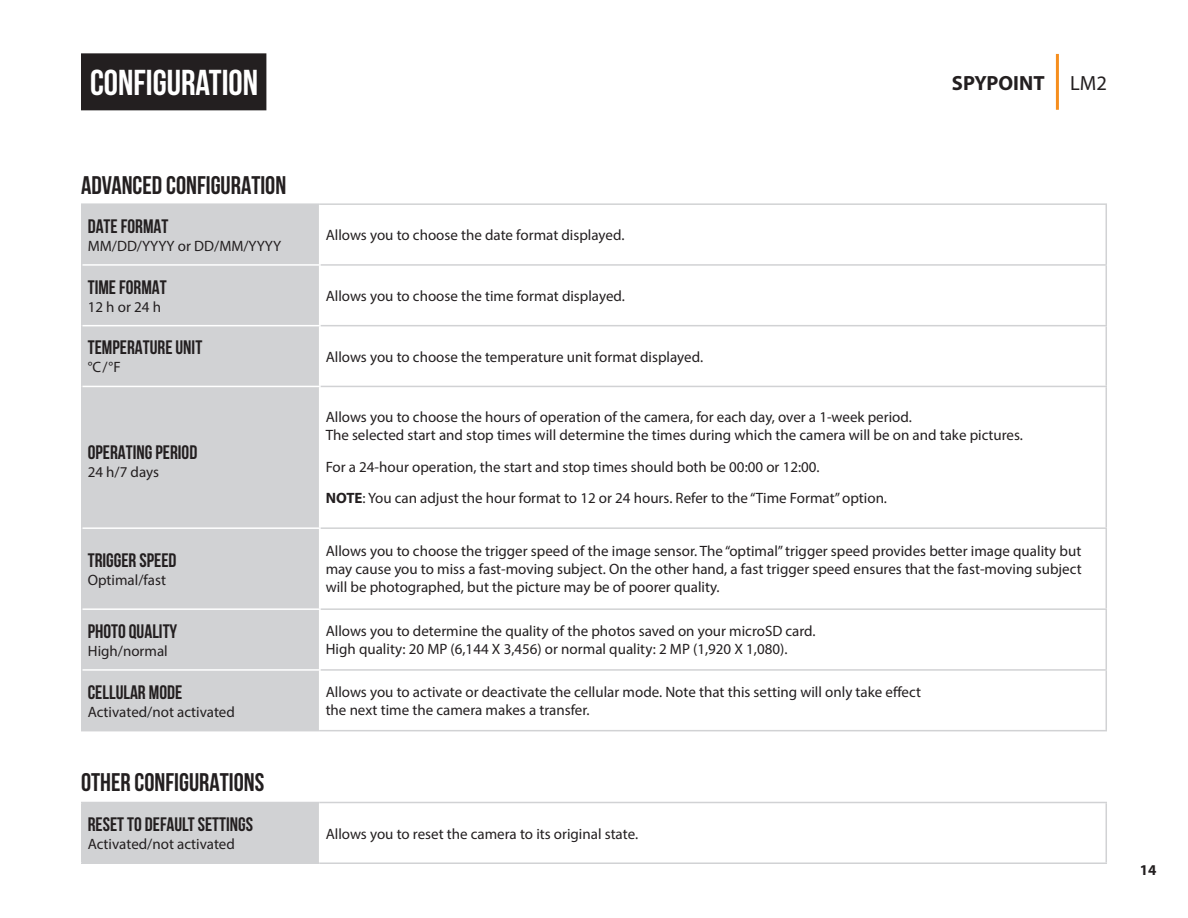
<style>
.page{position:relative;width:1188px;height:918px;background:#fff}
.page>*{position:absolute;margin:0;border:0;box-sizing:border-box;transform-origin:0 0}
.TABLE_DES_MATIÈRES{font:700 36px "Bebas Neue";color:#fff}
.TITRE{font:700 25.5px "Bebas Neue";color:#231f20}
.t1{font:700 20.55px "Myriad Pro";color:#231f20}
.SOUS-TITRE_TABLEAU{font:700 19.5px "Bebas Neue";color:#231f20}
.TEXTE_COURANT{font:15px/18px "Myriad Pro";color:#231f20}
.t2{font:700 15px "Myriad Pro";color:#231f20}
.s1{font-weight:400}
.s2{font-weight:700}
</style>
<div class="page">
<hr style="left:1056px;top:54px;width:3px;height:56px;background:#f68e1e">
<div style="left:82px;top:802px;width:238px;height:61px;background:#d1d2d4"></div>
<hr style="left:319px;top:803px;width:1px;height:59px;background:#fff">
<hr style="left:320px;top:802px;width:787px;height:1px;background:#d1d2d4">
<hr style="left:1106px;top:803px;width:1px;height:59px;background:#d1d2d4">
<hr style="left:320px;top:862px;width:787px;height:2px;background:#d1d2d4">
<hr style="left:81px;top:802px;width:239px;height:1px;background:#d1d2d4">
<hr style="left:81px;top:803px;width:1px;height:59px;background:#d1d2d4">
<hr style="left:81px;top:862px;width:239px;height:2px;background:#d1d2d4">
<div style="left:82px;top:205px;width:237px;height:525px;background:#d1d2d4"></div>
<svg style="left:321px;top:205px;width:785px;height:525px"></svg>
<hr style="left:81px;top:203px;width:239px;height:2px;background:#d1d2d4">
<hr style="left:81px;top:205px;width:1px;height:60px;background:#d1d2d4">
<hr style="left:320px;top:203px;width:787px;height:2px;background:#d1d2d4">
<hr style="left:1106px;top:205px;width:1px;height:59px;background:#d1d2d4">
<hr style="left:81px;top:265px;width:1px;height:61px;background:#d1d2d4">
<hr style="left:320px;top:264px;width:787px;height:2px;background:#d1d2d4">
<hr style="left:1106px;top:266px;width:1px;height:59px;background:#d1d2d4">
<hr style="left:81px;top:326px;width:1px;height:60px;background:#d1d2d4">
<hr style="left:320px;top:325px;width:787px;height:1px;background:#d1d2d4">
<hr style="left:1106px;top:326px;width:1px;height:60px;background:#d1d2d4">
<hr style="left:81px;top:386px;width:1px;height:142px;background:#d1d2d4">
<hr style="left:320px;top:386px;width:787px;height:1px;background:#d1d2d4">
<hr style="left:1106px;top:387px;width:1px;height:140px;background:#d1d2d4">
<hr style="left:81px;top:528px;width:1px;height:81px;background:#d1d2d4">
<hr style="left:320px;top:527px;width:787px;height:2px;background:#d1d2d4">
<hr style="left:1106px;top:529px;width:1px;height:79px;background:#d1d2d4">
<hr style="left:81px;top:609px;width:1px;height:61px;background:#d1d2d4">
<hr style="left:320px;top:608px;width:787px;height:2px;background:#d1d2d4">
<hr style="left:1106px;top:610px;width:1px;height:59px;background:#d1d2d4">
<hr style="left:81px;top:670px;width:1px;height:60px;background:#d1d2d4">
<hr style="left:320px;top:669px;width:787px;height:2px;background:#d1d2d4">
<hr style="left:1106px;top:671px;width:1px;height:59px;background:#d1d2d4">
<hr style="left:81px;top:730px;width:239px;height:1px;background:#d1d2d4">
<hr style="left:320px;top:730px;width:787px;height:1px;background:#d1d2d4">
<hr style="left:82px;top:264px;width:238px;height:2px;background:#fff">
<hr style="left:82px;top:325px;width:238px;height:1px;background:#fff">
<hr style="left:82px;top:386px;width:238px;height:1px;background:#fff">
<hr style="left:82px;top:527px;width:238px;height:2px;background:#fff">
<hr style="left:82px;top:608px;width:238px;height:2px;background:#fff">
<hr style="left:82px;top:669px;width:238px;height:2px;background:#fff">
<div style="left:81px;top:53px;width:185px;height:57px;background:#231f20"></div>
<p class="TABLE_DES_MATIÈRES" style="left:90px;top:63px;width:170px">CONFIGURATION</p>
<p class="TITRE" style="left:81px;top:171px;width:207px">ADVANCED CONFIGURATION</p>
<p class="SOUS-TITRE_TABLEAU" style="left:88px;top:215px;width:82px">DATE FORMAT</p>
<p class="TEXTE_COURANT" style="left:88px;top:237px;width:195px">MM/DD/YYYY or DD/MM/YYYY</p>
<p class="SOUS-TITRE_TABLEAU" style="left:88px;top:276px;width:81px">TIME FORMAT</p>
<p class="TEXTE_COURANT" style="left:88px;top:297px;width:75px">12 h or 24 h</p>
<p class="SOUS-TITRE_TABLEAU" style="left:88px;top:337px;width:116px">TEMPERATURE UNIT</p>
<p class="TEXTE_COURANT" style="left:88px;top:358px;width:34px">°C/°F</p>
<p class="SOUS-TITRE_TABLEAU" style="left:88px;top:442px;width:111px">OPERATING PERIOD</p>
<p class="TEXTE_COURANT" style="left:88px;top:463px;width:73px">24 h/7 days</p>
<p class="SOUS-TITRE_TABLEAU" style="left:88px;top:550px;width:90px">TRIGGER SPEED</p>
<p class="TEXTE_COURANT" style="left:88px;top:571px;width:80px">Optimal/fast</p>
<p class="SOUS-TITRE_TABLEAU" style="left:88px;top:620px;width:91px">PHOTO QUALITY</p>
<p class="TEXTE_COURANT" style="left:88px;top:642px;width:82px">High/normal</p>
<p class="SOUS-TITRE_TABLEAU" style="left:88px;top:681px;width:96px">CELLULAR MODE</p>
<p class="TEXTE_COURANT" style="left:88px;top:702px;width:149px">Activated/not activated</p>
<p class="TITRE" style="left:81px;top:768px;width:185px">OTHER CONFIGURATIONS</p>
<p class="SOUS-TITRE_TABLEAU" style="left:88px;top:814px;width:167px">RESET TO DEFAULT SETTINGS</p>
<p class="TEXTE_COURANT" style="left:88px;top:835px;width:149px">Activated/not activated</p>
<h3 class="t1" style="left:952px;top:69px;width:157px">SPYPOINT <span class="s1">LM2</span></h3>
<p class="TEXTE_COURANT" style="left:326px;top:226px;width:300px">Allows you to choose the date format displayed.</p>
<p class="TEXTE_COURANT" style="left:326px;top:287px;width:301px">Allows you to choose the time format displayed.</p>
<p class="TEXTE_COURANT" style="left:326px;top:347px;width:379px">Allows you to choose the temperature unit format displayed.</p>
<p class="TEXTE_COURANT" style="left:326px;top:408px;width:699px">Allows you to choose the hours of operation of the camera, for each day, over a 1-week period.<br>The selected start and stop times will determine the times during which the camera will be on and take pictures.</p>
<p class="TEXTE_COURANT" style="left:326px;top:458px;width:495px">For a 24-hour operation, the start and stop times should both be 00:00 or 12:00.</p>
<p class="TEXTE_COURANT" style="left:326px;top:489px;width:563px"><span class="s2">NOTE</span>: You can adjust the hour format to 12 or 24 hours. Refer to the “Time Format” option.</p>
<p class="TEXTE_COURANT" style="left:326px;top:542px;width:757px;text-align:justify">Allows you to choose the trigger speed of the image sensor. The “optimal” trigger speed provides better image quality but may cause you to miss a fast-moving subject. On the other hand, a fast trigger speed ensures that the fast-moving subject will be photographed, but the picture may be of poorer quality.</p>
<p class="TEXTE_COURANT" style="left:326px;top:622px;width:492px">Allows you to determine the quality of the photos saved on your microSD card.<br>High quality: 20 MP (6,144 X 3,456) or normal quality: 2 MP (1,920 X 1,080).</p>
<p class="TEXTE_COURANT" style="left:326px;top:683px;width:597px">Allows you to activate or deactivate the cellular mode. Note that this setting will only take effect the next time the camera makes a transfer.</p>
<p class="TEXTE_COURANT" style="left:326px;top:824px;width:314px">Allows you to reset the camera to its original state.</p>
<p class="t2" style="left:1140px;top:860px;width:18px">14</p>
</div>
